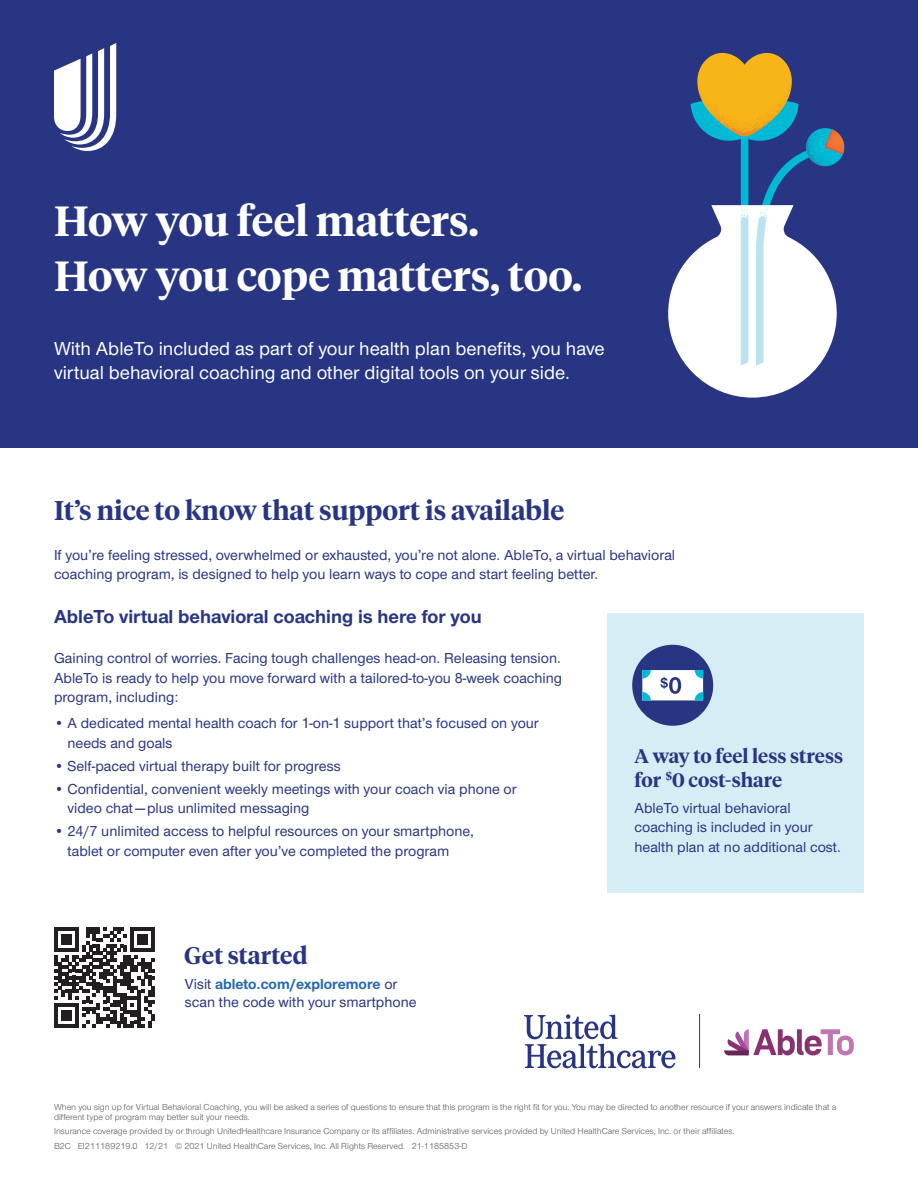
<style>
.page{position:relative;width:918px;height:1188px;background:#fff}
.page>*{position:absolute;margin:0;border:0;box-sizing:border-box;transform-origin:0 0}
.t1{font:600 42px/54px "UHC Serif Headline";color:#fff}
.t2{font:600 27px "UHC Serif Headline";color:#283582}
.t3{font:600 24px "UHC Serif Headline";letter-spacing:.005em;color:#283582}
.t4{font:500 19.5px/24px "UHC Sans";color:#fff}
.t5{font:700 19.5px "UHC Sans";color:#283582}
.t6{font:600 19.5px/23.4px "UHC Serif Headline";color:#283582}
.t7{font:500 15px/19.5px "UHC Sans";color:#283582}
.t8{font:9px/9.8px "UHC Sans";color:#57585a}
.s1{font-weight:700;color:#2468ae}
</style>
<div class="page">
<div style="left:0;top:0;width:918px;height:447px;background:#283582"></div>
<svg style="left:668px;top:53px;width:177px;height:345px"></svg>
<svg style="left:54px;top:43px;width:62px;height:108px"></svg>
<div style="left:608px;top:613px;width:256px;height:279px;background:#d5eef5"></div>
<div style="left:632px;top:645px;width:81px;height:81px;background:#283582;border-radius:50%"></div>
<svg style="left:642px;top:670px;width:61px;height:30px;background:#cde4ee"></svg>
<svg style="left:55px;top:928px;width:100px;height:100px"></svg>
<hr style="left:699px;top:1014px;width:1px;height:54px;background:#283582">
<svg style="left:524px;top:1014px;width:151px;height:54px"></svg>
<svg style="left:724px;top:1029px;width:130px;height:26px"></svg>
<h1 class="t1" style="left:54px;top:193px;width:530px">How you feel matters.<br>How you cope matters, too.</h1>
<h3 class="t4" style="left:54px;top:336px;width:552px">With AbleTo included as part of your health plan benefits, you have virtual behavioral coaching and other digital tools on your side.</h3>
<h2 class="t2" style="left:54px;top:492px;width:512px">It’s nice to know that support is available</h2>
<p class="t7" style="left:54px;top:544px;width:623px">If you’re feeling stressed, overwhelmed or exhausted, you’re not alone. AbleTo, a virtual behavioral coaching program, is designed to help you learn ways to cope and start feeling better.</p>
<h3 class="t5" style="left:54px;top:604px;width:429px">AbleTo virtual behavioral coaching is here for you</h3>
<p class="t7" style="left:54px;top:648px;width:510px;text-align:justify">Gaining control of worries. Facing tough challenges head-on. Releasing tension.<br>AbleTo is ready to help you move forward with a tailored-to-you 8-week coaching program, including:</p>
<p class="t7" style="left:68px;top:713px;width:473px;text-indent:-14px">• A dedicated mental health coach for 1-on-1 support that’s focused on your needs and goals</p>
<p class="t7" style="left:54px;top:755px;width:288px">• Self-paced virtual therapy built for progress</p>
<p class="t7" style="left:68px;top:778px;width:451px;text-indent:-14px">• Confidential, convenient weekly meetings with your coach via phone or video chat — plus unlimited messaging</p>
<p class="t7" style="left:68px;top:821px;width:408px;text-indent:-14px">• 24/7 unlimited access to helpful resources on your smartphone, tablet or computer even after you’ve completed the program</p>
<h3 class="t6" style="left:634px;top:744px;width:210px">A way to feel less stress for <sup>$</sup>0 cost-share</h3>
<p class="t7" style="left:634px;top:797px;width:208px">AbleTo virtual behavioral coaching is included in your health plan at no additional cost.</p>
<h3 class="t3" style="left:184px;top:939px;width:125px">Get started</h3>
<p class="t7" style="left:185px;top:974px;width:233px;line-height:18px">Visit <span class="s1">ableto.com/exploremore</span> or scan the code with your smartphone</p>
<p class="t8" style="left:54px;top:1102px;width:784px">When you sign up for Virtual Behavioral Coaching, you will be asked a series of questions to ensure that this program is the right fit for you. You may be directed to another resource if your answers indicate that a different type of program may better suit your needs.</p>
<p class="t8" style="left:54px;top:1123px;width:682px;line-height:15px">Insurance coverage provided by or through UnitedHealthcare Insurance Company or its affiliates. Administrative services provided by United HealthCare Services, Inc. or their affiliates.<br>B2C EI211189219.0 12/21 © 2021 United HealthCare Services, Inc. All Rights Reserved. 21-1185853-D</p>
</div>
